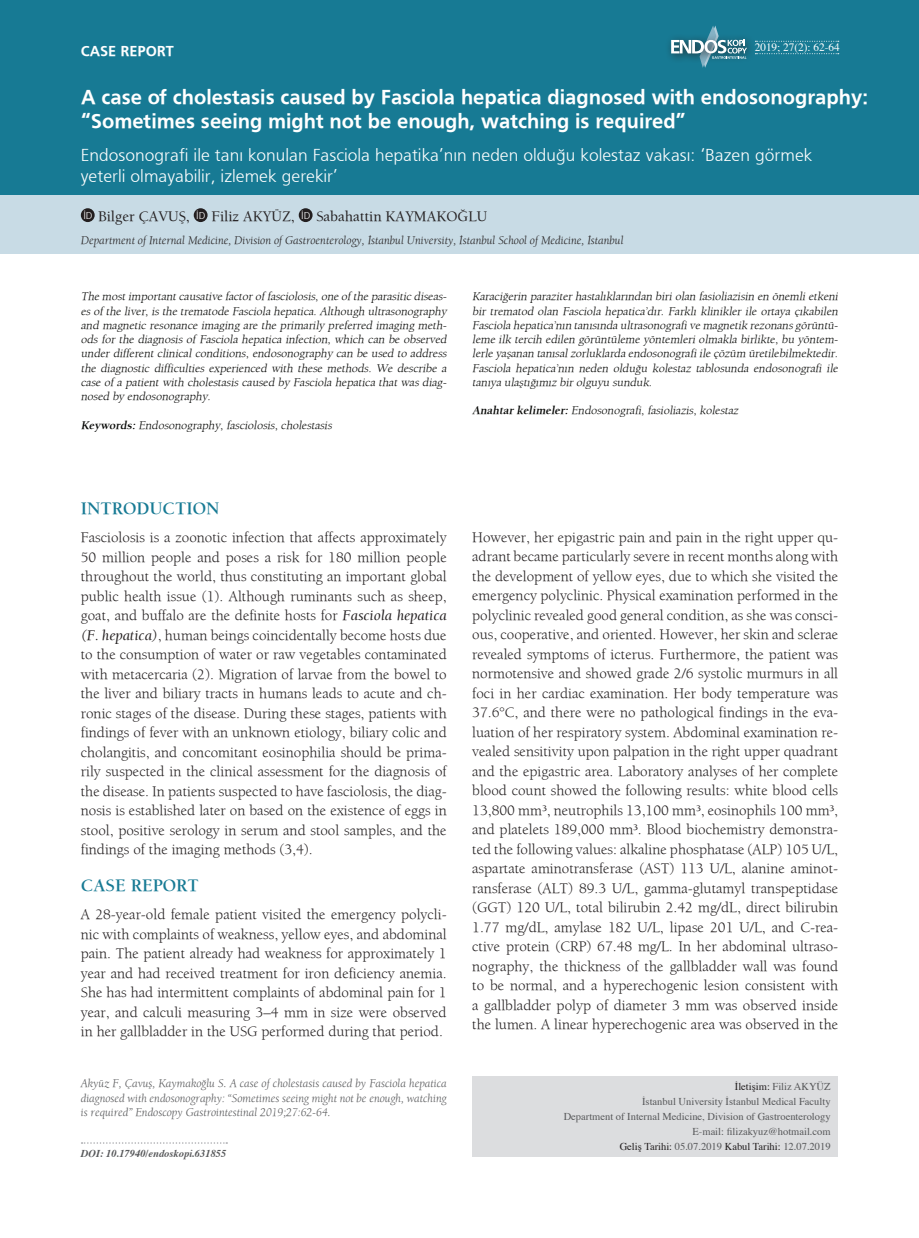
<style>
.page{position:relative;width:919px;height:1238px;background:#fff}
.page>*{position:absolute;margin:0;border:0;box-sizing:border-box;transform-origin:0 0}
.t1{font:700 21px/24px "Fruga Sans";color:#fff}
.t2{font:300 18px/21.6px "Fruga Sans";color:#fff}
.t3{font:700 18px "Berkeley";color:#177a94}
.t4{font:300 15px/19.5px "Berkeley";color:#231f20;text-align:justify}
.t5{font:500 15px "Berkeley";color:#231f20}
.t6{font:700 15px "Fruga Sans";color:#fff}
.t7{font:italic 300 12px/14.2px "Berkeley";color:#040503}
.t8{font:italic 300 12px/14.4px "Berkeley";color:#57585a;text-align:justify}
.t9{font:italic 300 12px "Berkeley";color:#231f20}
.t10{font:11.25px "Times";color:#fff}
.t11{font:10.5px/15px "Times";color:#57585a;text-align:right}
.t12{font:italic 700 10.5px "Times";color:#57585a}
.s1{font-family:"Fruga Sans";font-weight:300;font-size:10.35px;color:#fff}
.s2{font-weight:700}
.s3{font-weight:400;font-style:italic}
.s4{color:#231f20}
</style>
<div class="page">
<hr style="left:918px;top:0;width:1px;height:45px;background:#177a94">
<svg style="left:918px;top:45px;width:1px;height:26px"></svg>
<div style="left:472px;top:1076px;width:366px;height:81px;background:#dcdddf"></div>
<div style="left:0;top:0;width:918px;height:211px;background:#177a94"></div>
<div style="left:0;top:195px;width:918px;height:59px;background:#c8dbe5"></div>
<svg style="left:756px;top:41px;width:82px;height:1px"></svg>
<svg style="left:756px;top:53px;width:82px;height:1px"></svg>
<div style="left:665px;top:34px;width:91px;height:30px;background:#231f20;opacity:.75"></div>
<svg style="left:671px;top:26px;width:76px;height:42px"></svg>
<svg style="left:82px;top:1142px;width:145px;height:1px"></svg>
<div style="left:81px;top:208px;width:14px;height:14px;background:#231f20;border-radius:50%"></div>
<div style="left:194px;top:208px;width:13px;height:14px;background:#231f20;border-radius:50%"></div>
<div style="left:299px;top:208px;width:13px;height:14px;background:#231f20;border-radius:50%"></div>
<p class="t6" style="left:81px;top:42px;width:140px">ÖZGÜN ARAŞTIRMA</p>
<p class="t10" style="left:754px;top:40px;width:86px">2019; 27(2): 62-64</p>
<p class="t6" style="left:81px;top:42px;width:95px">CASE REPORT</p>
<h1 class="t1" style="left:81px;top:85px;width:788px">A case of cholestasis caused by Fasciola hepatica diagnosed with endosonography: “Sometimes seeing might not be enough, watching is required”</h1>
<p class="t2" style="left:81px;top:144px;width:733px">Endosonografi ile tanı konulan Fasciola hepatika’nın neden olduğu kolestaz vakası: ‘Bazen görmek yeterli olmayabilir, izlemek gerekir’</p>
<p class="t5" style="left:83px;top:207px;width:405px"><span class="s1">İD</span> Bilger ÇAVUŞ, <span class="s1">İD</span> Filiz AKYÜZ, <span class="s1">İD</span> Sabahattin KAYMAKOĞLU</p>
<p class="t9" style="left:81px;top:232px;width:544px">Department of Internal Medicine, Division of Gastroenterology, İstanbul University, İstanbul School of Medicine, İstanbul</p>
<p class="t7" style="left:81px;top:289px;width:370px">The mostimportantcausative factorof fasciolosis,one of the parasitic diseas&shy;esof the liver,isthe trematode Fasciola hepatica.Although ultrasonography and magnetic resonance imaging are the primarily preferred imaging meth&shy;ods for the diagnosis of Fasciola hepatica infection, which can be observed under different clinical conditions, endosonography can be used to address the diagnostic difficulties experienced with these methods. We describe a case of a patient with cholestasis caused by Fasciola hepatica that was diag&shy;nosed by endosonography .</p>
<p class="t7" style="left:81px;top:417px;width:255px"><span class="s2">Keywords:</span> Endosonography,fasciolosis,cholestasis</p>
<p class="t7" style="left:472px;top:289px;width:370px;text-align:justify">Karaciğerin paraziterhastalıklarından biriolan fasioliazisin en önemlietkeni bir trematod olan Fasciola hepatica’dır. Farklı klinikler ile ortaya çıkabilen Fasciola hepatica’nın tanısında ultrasonografive magnetik rezonansgörüntü&shy;leme ilk tercih edilen görüntüleme yöntemleri olmakla birlikte, bu yöntem&shy;lerle yaşanan tanısalzorluklarda endosonografiile çözüm üretilebilmektedir.<br>Fasciola hepatica’nın neden olduğu kolestaz tablosunda endosonografi ile tanıya ulaştığımız birolguyu sunduk.</p>
<p class="t7" style="left:472px;top:403px;width:270px"><span class="s2">Anahtar kelimeler:</span> Endosonografi,fasioliazis,kolestaz</p>
<p class="t3" style="left:81px;top:497px;width:140px">INTRODUCTION</p>
<p class="t4" style="left:81px;top:527px;width:367px">Fasciolosis is a zoonotic infection that affects approximately 50 million people and poses a risk for 180 million people throughout the world, thus constituting an important global public health issue (1). Although ruminants such as sheep, goat, and buffalo are the definite hosts for <span class="s3">Fasciola hepatica (F. hepatica)</span>, human beings coincidentally become hosts due to the consumption of water or raw vegetables contaminated with metacercaria (2). Migration of larvae from the bowel to the liver and biliary tracts in humans leads to acute and ch&shy;ronic stages of the disease. During these stages, patients with findings of fever with an unknown etiology, biliary colic and cholangitis, and concomitant eosinophilia should be prima&shy;rily suspected in the clinical assessment for the diagnosis of the disease. In patients suspected to have fasciolosis, the diag&shy;nosis is established later on based on the existence of eggs in stool, positive serology in serum and stool samples, and the findings of the imaging methods (3,4).</p>
<p class="t3" style="left:81px;top:874px;width:119px">CASE REPORT</p>
<p class="t4" style="left:81px;top:904px;width:367px">A 28-year-old female patient visited the emergency polycli&shy;nic with complaints of weakness, yellow eyes, and abdominal pain. The patient already had weakness for approximately 1 year and had received treatment for iron deficiency anemia.<br>She has had intermittent complaints of abdominal pain for 1 year, and calculi measuring 3–4 mm in size were observed in her gallbladder in the USG performed during that period.</p>
<p class="t8" style="left:81px;top:1076px;width:367px">Akyüz F, Çavuş, Kaymakoğlu S. A case of cholestasis caused by Fasciola hepatica diagnosed with endosonography: “Sometimes seeing might not be enough, watching is required” Endoscopy Gastrointestinal 2019;27:62-64.</p>
<p class="t12" style="left:81px;top:1146px;width:147px">DOI: 10.17940/endoskopi.631855</p>
<p class="t4" style="left:472px;top:527px;width:367px">However, her epigastric pain and pain in the right upper qu&shy;adrant became particularly severe in recent months along with the development of yellow eyes, due to which she visited the emergency polyclinic. Physical examination performed in the polyclinic revealed good general condition, as she was consci&shy;ous, cooperative, and oriented. However, her skin and sclerae revealed symptoms of icterus. Furthermore, the patient was normotensive and showed grade 2/6 systolic murmurs in all foci in her cardiac examination. Her body temperature was 37.6°C, and there were no pathological findings in the eva&shy;luation of her respiratory system. Abdominal examination re&shy;vealed sensitivity upon palpation in the right upper quadrant and the epigastric area. Laboratory analyses of her complete blood count showed the following results: white blood cells 13,800 mm³, neutrophils 13,100 mm³, eosinophils 100 mm³, and platelets 189,000 mm³. Blood biochemistry demonstra&shy;ted the following values: alkaline phosphatase (ALP) 105 U/L, aspartate aminotransferase (AST) 113 U/L, alanine aminot&shy;ransferase (ALT) 89.3 U/L, gamma-glutamyl transpeptidase (GGT) 120 U/L, total bilirubin 2.42 mg/dL, direct bilirubin 1.77 mg/dL, amylase 182 U/L, lipase 201 U/L, and C-rea&shy;ctive protein (CRP) 67.48 mg/L. In her abdominal ultraso&shy;nography, the thickness of the gallbladder wall was found to be normal, and a hyperechogenic lesion consistent with a gallbladder polyp of diameter 3 mm was observed inside the lumen. A linear hyperechogenic area was observed in the</p>
<p class="t11" style="left:563px;top:1079px;width:268px"><span class="s4">İletişim:</span> Filiz AKYÜZ<br>İstanbul University İstanbul Medical Faculty<br>Department of Internal Medicine, Division of Gastroenterology E-mail: filizakyuz@hotmail.com<br><span class="s4">Geliş Tarihi:</span> 05.07.2019 <span class="s4">Kabul Tarihi:</span> 12.07.2019</p>
</div>
